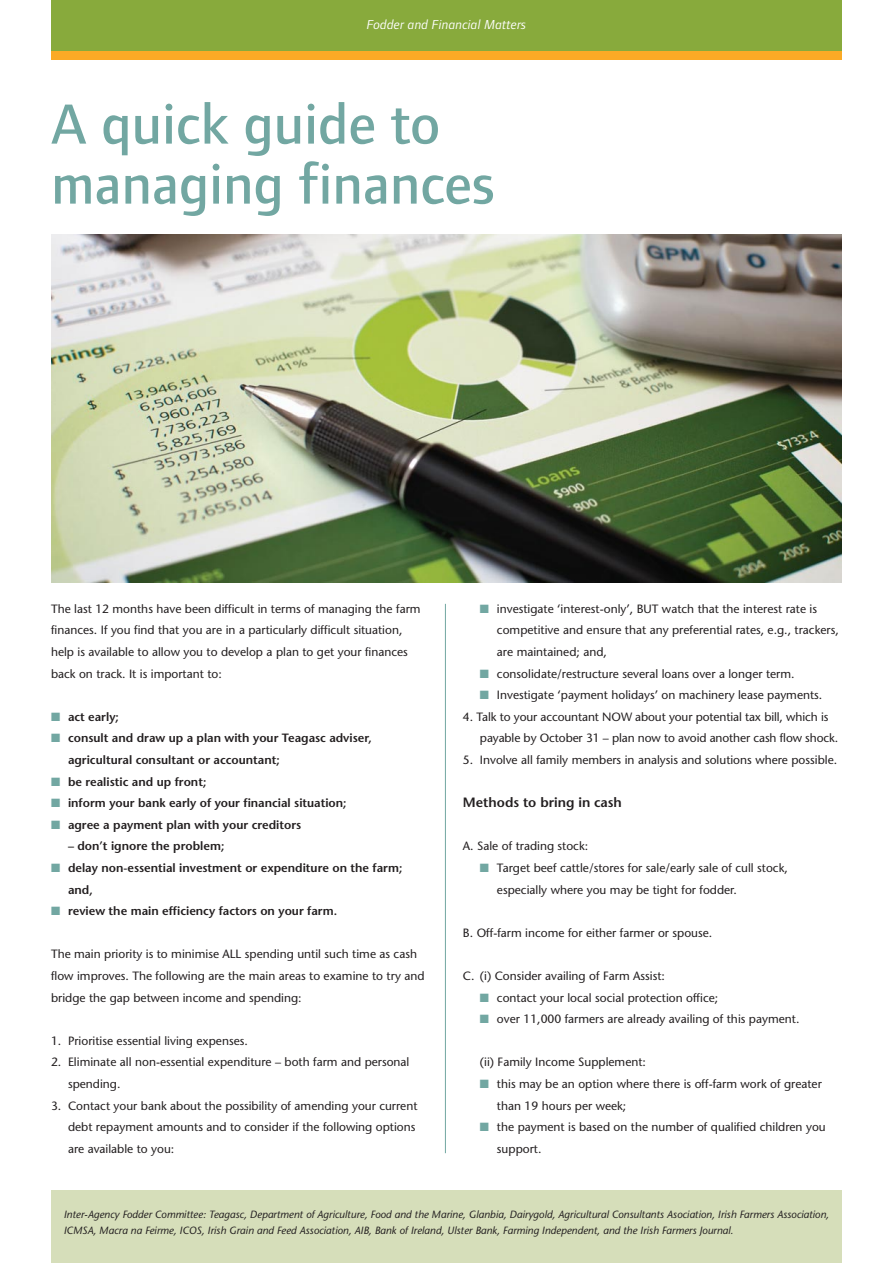
<style>
.page{position:relative;width:893px;height:1263px;background:#fff}
.page>*{position:absolute;margin:0;border:0;box-sizing:border-box;transform-origin:0 0}
.t1{font:500 58.5px/60px "Foundry Form Sans";color:#72a7a2}
.t2{font:italic 13.5px "Foundry Form Sans";letter-spacing:.01em;color:#fff}
.t3{font:600 13.5px "Stone Sans";color:#231f20}
.t4{font:12px/21.6px "Stone Sans";color:#231f20}
.t5{font:600 12px/21.6px "Stone Sans";color:#231f20}
.t6{font:italic 10.5px/16.5px "Stone Sans";color:#231f20}
.s1{color:#72a7a2}
</style>
<div class="page">
<div style="left:51px;top:1191px;width:791px;height:72px;background:#d6deba"></div>
<div style="left:51px;top:0;width:791px;height:60px;background:#fbaa26"></div>
<div style="left:51px;top:0;width:791px;height:51px;background:#88aa3c"></div>
<hr style="left:445px;top:604px;width:1px;height:549px;background:#72a7a2">
<img style="left:51px;top:234px;width:791px;height:348px">
<p class="t2" style="left:367px;top:20px;width:161px">Fodder and Financial Matters</p>
<h1 class="t1" style="left:51px;top:99px;width:445px">A quick guide to managing finances</h1>
<p class="t4" style="left:51px;top:599px;width:371px">The last 12 months have been difficult in terms of managing the farm finances. If you find that you are in a particularly difficult situation, help is available to allow you to develop a plan to get your finances back on track. It is important to:</p>
<p class="t5" style="left:51px;top:707px;width:69px"><span class="s1">■</span> act early;</p>
<p class="t5" style="left:68px;top:729px;width:306px;text-indent:-17px"><span class="s1">■</span> consult and draw up a plan with your Teagasc adviser, agricultural consultant or accountant;</p>
<p class="t5" style="left:51px;top:772px;width:157px"><span class="s1">■</span> be realistic and up front;</p>
<p class="t5" style="left:51px;top:793px;width:297px"><span class="s1">■</span> inform your bank early of your financial situation;</p>
<p class="t5" style="left:51px;top:815px;width:252px"><span class="s1">■</span> agree a payment plan with your creditors</p>
<p class="t5" style="left:68px;top:837px;width:158px">– don’t ignore the problem;</p>
<p class="t5" style="left:68px;top:858px;width:336px;text-indent:-17px"><span class="s1">■</span> delay non-essential investment or expenditure on the farm; and,</p>
<p class="t5" style="left:51px;top:901px;width:288px"><span class="s1">■</span> review the main efficiency factors on your farm.</p>
<p class="t4" style="left:51px;top:945px;width:375px">The main priority is to minimise ALL spending until such time as cash flow improves. The following are the main areas to examine to try and bridge the gap between income and spending:</p>
<p class="t4" style="left:51px;top:1031px;width:198px">1. Prioritise essential living expenses.</p>
<p class="t4" style="left:68px;top:1053px;width:343px;text-indent:-17px">2. Eliminate all non-essential expenditure – both farm and personal spending.</p>
<p class="t4" style="left:68px;top:1096px;width:351px;text-indent:-17px">3. Contact your bank about the possibility of amending your current debt repayment amounts and to consider if the following options are available to you:</p>
<p class="t4" style="left:497px;top:599px;width:343px;text-indent:-17px"><span class="s1">■</span> investigate ‘interest-only’, BUT watch that the interest rate is competitive and ensure that any preferential rates, e.g., trackers, are maintained; and,</p>
<p class="t4" style="left:480px;top:664px;width:316px"><span class="s1">■</span> consolidate/restructure several loans over a longer term.</p>
<p class="t4" style="left:480px;top:685px;width:344px"><span class="s1">■</span> Investigate ‘payment holidays’ on machinery lease payments.</p>
<p class="t4" style="left:480px;top:707px;width:360px;text-indent:-17px">4. Talk to your accountant NOW about your potential tax bill, which is payable by October 31 – plan now to avoid another cash flow shock.</p>
<p class="t4" style="left:463px;top:750px;width:376px">5. Involve all family members in analysis and solutions where possible.</p>
<p class="t3" style="left:463px;top:797px;width:161px">Methods to bring in cash</p>
<p class="t4" style="left:463px;top:837px;width:127px">A. Sale of trading stock:</p>
<p class="t4" style="left:497px;top:858px;width:292px;text-indent:-17px"><span class="s1">■</span> Target beef cattle/stores for sale/early sale of cull stock, especially where you may be tight for fodder.</p>
<p class="t4" style="left:463px;top:923px;width:251px">B. Off-farm income for either farmer or spouse.</p>
<p class="t4" style="left:463px;top:966px;width:204px">C. (i) Consider availing of Farm Assist:</p>
<p class="t4" style="left:480px;top:988px;width:240px"><span class="s1">■</span> contact your local social protection office;</p>
<p class="t4" style="left:480px;top:1009px;width:321px"><span class="s1">■</span> over 11,000 farmers are already availing of this payment.</p>
<p class="t4" style="left:480px;top:1053px;width:168px">(ii) Family Income Supplement:</p>
<p class="t4" style="left:497px;top:1074px;width:326px;text-indent:-17px"><span class="s1">■</span> this may be an option where there is off-farm work of greater than 19 hours per week;</p>
<p class="t4" style="left:497px;top:1117px;width:330px;text-indent:-17px"><span class="s1">■</span> the payment is based on the number of qualified children you support.</p>
<p class="t6" style="left:64px;top:1207px;width:767px">Inter-Agency Fodder Committee: Teagasc, Department of Agriculture, Food and the Marine, Glanbia, Dairygold, Agricultural Consultants Asociation, Irish Farmers Association,<br>ICMSA, Macra na Feirme, ICOS, Irish Grain and Feed Association, AIB, Bank of Ireland, Ulster Bank, Farming Independent, and the Irish Farmers Journal.</p>
</div>
